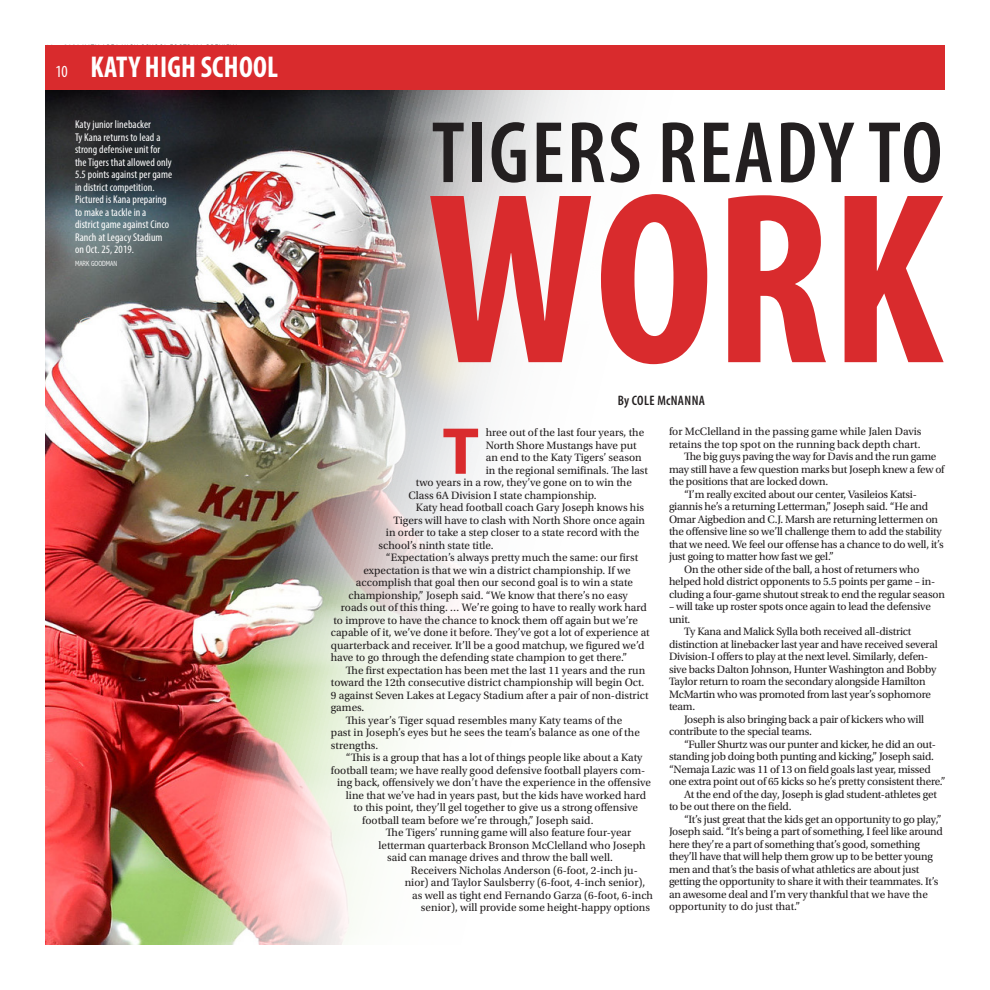
<style>
.page{position:relative;width:990px;height:990px;background:#fff}
.page>*{position:absolute;margin:0;border:0;box-sizing:border-box;transform-origin:0 0}
.Body_Copy{font:700 condensed 246.5px "Myriad Pro";color:#d92b2d}
.Body_Copy-2{font:600 condensed 88.12px "Myriad Pro";letter-spacing:.025em;color:#231f20}
.Body_Copy-3{font:700 66.88px "Myriad Pro";color:#d92b2d}
.Brief_Copy_BOX_BOLD{font:700 condensed 30.12px "Myriad Pro";letter-spacing:.01em;color:#fff;scale:.95 1}
.Byline_-_First_Line{font:600 condensed 13.75px "Myriad Pro";letter-spacing:.03em;color:#231f20}
.Body_Copy-4{font:11.25px/12.5px "Utopia Std";letter-spacing:-.005em;color:#231f20}
.Photo_Cutline{font:condensed 11.25px/12.5px "Myriad Pro";letter-spacing:.005em;color:#fff}
.Photo_Credit{font:300 condensed 7.5px "Abadi";color:#fff}
.s1{font-weight:400;font-size:17px}
</style>
<div class="page">
<div style="left:45px;top:45px;width:900px;height:45px;background:#d92b2d"></div>
<img style="left:45px;top:90px;width:529px;height:855px">
<p class="Brief_Copy_BOX_BOLD" style="left:56px;top:49px;width:236px"><span class="s1">10</span> KATY HIGH SCHOOL</p>
<p class="Photo_Cutline" style="left:75px;top:118px;width:99px">Katy junior linebacker<br>Ty Kana returns to lead a strong defensive unit for the Tigers that allowed only<br>5.5 points against per game in district competition.<br>Pictured is Kana preparing to make a tackle in a district game against Cinco<br>Ranch at Legacy Stadium on Oct. 25, 2019.</p>
<p class="Photo_Credit" style="left:75px;top:259px;width:44px">MARK GOODMAN</p>
<p class="Body_Copy-2" style="left:432px;top:99px;width:512px">TIGERS READY TO</p>
<p class="Body_Copy" style="left:427px;top:126px;width:518px">WORK</p>
<p class="Byline_-_First_Line" style="left:618px;top:392px;width:89px">By COLE McNANNA</p>
<p class="Body_Copy-3" style="left:442px;top:408px;width:38px">T</p>
<p class="Body_Copy-4" style="left:486px;top:427px;width:160px">hree out of the last four years, the</p>
<p class="Body_Copy-4" style="left:486px;top:439px;width:152px">North Shore Mustangs have put</p>
<p class="Body_Copy-4" style="left:486px;top:452px;width:157px">an end to the Katy Tigers’ season</p>
<p class="Body_Copy-4" style="left:486px;top:464px;width:164px">in the regional semifinals. The last</p>
<p class="Body_Copy-4" style="left:416px;top:477px;width:217px">two years in a row, they’ve gone on to win the</p>
<p class="Body_Copy-4" style="left:408px;top:489px;width:190px">Class 6A Division I state championship.</p>
<p class="Body_Copy-4" style="left:416px;top:502px;width:230px">Katy head football coach Gary Joseph knows his</p>
<p class="Body_Copy-4" style="left:393px;top:514px;width:253px">Tigers will have to clash with North Shore once again</p>
<p class="Body_Copy-4" style="left:386px;top:527px;width:255px">in order to take a step closer to a state record with the</p>
<p class="Body_Copy-4" style="left:378px;top:539px;width:117px">school’s ninth state title.</p>
<p class="Body_Copy-4" style="left:386px;top:552px;width:254px">“Expectation’s always pretty much the same: our first</p>
<p class="Body_Copy-4" style="left:363px;top:564px;width:269px">expectation is that we win a district championship. If we</p>
<p class="Body_Copy-4" style="left:356px;top:577px;width:279px">accomplish that goal then our second goal is to win a state</p>
<p class="Body_Copy-4" style="left:348px;top:589px;width:281px">championship,” Joseph said. “We know that there’s no easy</p>
<p class="Body_Copy-4" style="left:341px;top:602px;width:307px">roads out of this thing. … We’re going to have to really work hard</p>
<p class="Body_Copy-4" style="left:333px;top:614px;width:306px">to improve to have the chance to knock them off again but we’re</p>
<p class="Body_Copy-4" style="left:331px;top:627px;width:320px">capable of it, we’ve done it before. They’ve got a lot of experience at</p>
<p class="Body_Copy-4" style="left:331px;top:639px;width:315px">quarterback and receiver. It’ll be a good matchup, we figured we’d</p>
<p class="Body_Copy-4" style="left:331px;top:652px;width:298px">have to go through the defending state champion to get there.”</p>
<p class="Body_Copy-4" style="left:331px;top:664px;width:319px;text-indent:15px">The first expectation has been met the last 11 years and the run toward the 12th consecutive district championship will begin Oct.<br>9 against Seven Lakes at Legacy Stadium after a pair of non-district games.</p>
<p class="Body_Copy-4" style="left:331px;top:714px;width:311px;text-indent:15px">This year’s Tiger squad resembles many Katy teams of the past in Joseph’s eyes but he sees the team’s balance as one of the strengths.</p>
<p class="Body_Copy-4" style="left:346px;top:752px;width:298px">“This is a group that has a lot of things people like about a Katy</p>
<p class="Body_Copy-4" style="left:331px;top:764px;width:316px">football team; we have really good defensive football players com-</p>
<p class="Body_Copy-4" style="left:337px;top:777px;width:315px">ing back, offensively we don’t have the experience in the offensive</p>
<p class="Body_Copy-4" style="left:346px;top:789px;width:302px">line that we’ve had in years past, but the kids have worked hard</p>
<p class="Body_Copy-4" style="left:353px;top:802px;width:286px">to this point, they’ll gel together to give us a strong offensive</p>
<p class="Body_Copy-4" style="left:362px;top:814px;width:233px">football team before we’re through,” Joseph said.</p>
<p class="Body_Copy-4" style="left:386px;top:827px;width:247px">The Tigers’ running game will also feature four-year</p>
<p class="Body_Copy-4" style="left:378px;top:839px;width:269px">letterman quarterback Bronson McClelland who Joseph</p>
<p class="Body_Copy-4" style="left:387px;top:852px;width:227px">said can manage drives and throw the ball well.</p>
<p class="Body_Copy-4" style="left:411px;top:864px;width:228px">Receivers Nicholas Anderson (6-foot, 2-inch ju-</p>
<p class="Body_Copy-4" style="left:405px;top:877px;width:242px">nior) and Taylor Saulsberry (6-foot, 4-inch senior),</p>
<p class="Body_Copy-4" style="left:412px;top:889px;width:242px">as well as tight end Fernando Garza (6-foot, 6-inch</p>
<p class="Body_Copy-4" style="left:421px;top:902px;width:231px">senior), will provide some height-happy options</p>
<p class="Body_Copy-4" style="left:669px;top:426px;width:254px">for McClelland in the passing game while Jalen Davis retains the top spot on the running back depth chart.</p>
<p class="Body_Copy-4" style="left:669px;top:451px;width:277px;text-indent:15px">The big guys paving the way for Davis and the run game may still have a few question marks but Joseph knew a few of the positions that are locked down.</p>
<p class="Body_Copy-4" style="left:669px;top:488px;width:276px;text-indent:15px">“I’m really excited about our center, Vasileios Katsi&shy;giannis he’s a returning Letterman,” Joseph said. “He and Omar Aigbedion and C.J. Marsh are returning lettermen on the offensive line so we’ll challenge them to add the stability that we need. We feel our offense has a chance to do well, it’s just going to matter how fast we gel.”</p>
<p class="Body_Copy-4" style="left:669px;top:563px;width:277px;text-indent:15px">On the other side of the ball, a host of returners who helped hold district opponents to 5.5 points per game – in&shy;cluding a four-game shutout streak to end the regular season</p>
<p class="Body_Copy-4" style="left:669px;top:601px;width:263px">– will take up roster spots once again to lead the defensive unit.</p>
<p class="Body_Copy-4" style="left:669px;top:626px;width:270px;text-indent:15px">Ty Kana and Malick Sylla both received all-district distinction at linebacker last year and have received several Division-I offers to play at the next level. Similarly, defen&shy;sive backs Dalton Johnson, Hunter Washington and Bobby Taylor return to roam the secondary alongside Hamilton McMartin who was promoted from last year’s sophomore team.</p>
<p class="Body_Copy-4" style="left:669px;top:713px;width:257px;text-indent:15px">Joseph is also bringing back a pair of kickers who will contribute to the special teams.</p>
<p class="Body_Copy-4" style="left:669px;top:738px;width:278px;text-indent:15px">“Fuller Shurtz was our punter and kicker, he did an out&shy;standing job doing both punting and kicking,” Joseph said. “Nemaja Lazic was 11 of 13 on field goals last year, missed one extra point out of 65 kicks so he’s pretty consistent there.”</p>
<p class="Body_Copy-4" style="left:669px;top:788px;width:269px;text-indent:15px">At the end of the day, Joseph is glad student-athletes get to be out there on the field.</p>
<p class="Body_Copy-4" style="left:669px;top:813px;width:276px;text-indent:15px">“It’s just great that the kids get an opportunity to go play,” Joseph said. “It’s being a part of something, I feel like around here they’re a part of something that’s good, something they’ll have that will help them grow up to be better young men and that’s the basis of what athletics are about just getting the opportunity to share it with their teammates. It’s an awesome deal and I’m very thankful that we have the opportunity to do just that.”</p>
</div>
